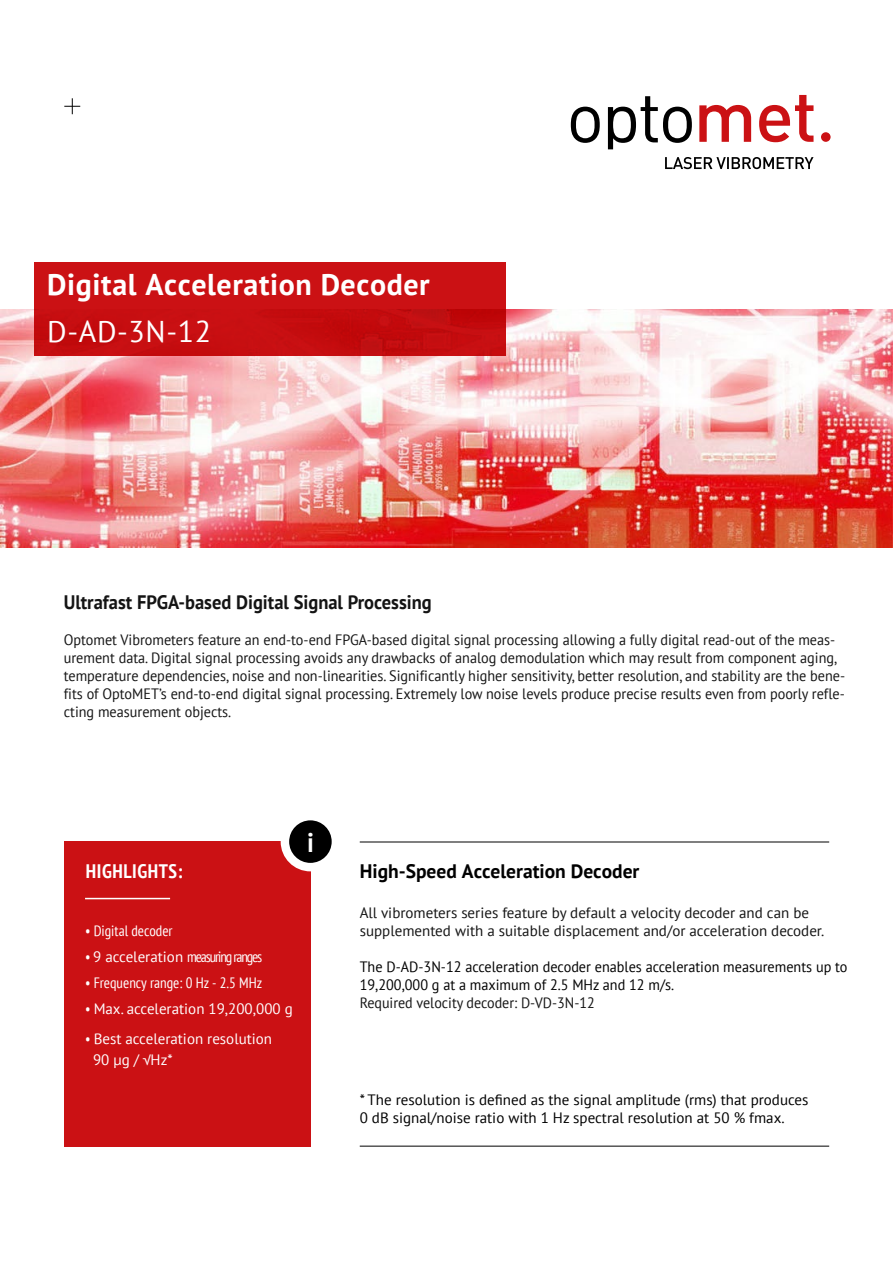
<style>
.page{position:relative;width:893px;height:1263px;background:#fff}
.page>*{position:absolute;margin:0;border:0;box-sizing:border-box;transform-origin:0 0}
.t1{font:700 30px "PT Sans";letter-spacing:.02em;color:#fff}
.t2{font:30px "PT Sans";color:#fff}
.t3{font:700 condensed 27.3px "PT Sans";color:#fff}
.t4{font:700 19.5px "PT Sans";color:#141414;scale:.95 1}
.t5{font:700 19.5px "PT Sans";color:#000}
.t6{font:700 condensed 19.5px "PT Sans";letter-spacing:.03em;color:#fff}
.t7{font:15px/18px "PT Sans";color:#141414;scale:.95 1}
.t8{font:15px/18px "PT Sans";color:#141414}
.t9{font:15px/18px "PT Sans";color:#000}
.t10{font:15px/18px "PT Sans";color:#000;scale:.95 1}
.t11{font:15px/21px "PT Sans";color:#fff}
.t12{font:condensed 15px "PT Sans";color:#fff}
.t13{font:15px "PT Sans";color:#141414;scale:.94 1}
.t14{font:condensed 15px "PT Sans";letter-spacing:-.075em;color:#fff}
.s1{font-stretch:normal}
.s2{font-stretch:condensed}
</style>
<div class="page">
<img style="left:0;top:309px;width:893px;height:238px">
<div style="left:34px;top:262px;width:472px;height:94px;background:#cb1114"></div>
<svg style="left:64px;top:98px;width:16px;height:16px"></svg>
<hr style="left:360px;top:842px;width:469px;height:1px;background:#000">
<hr style="left:360px;top:1146px;width:469px;height:1px;background:#000">
<div style="left:64px;top:842px;width:246px;height:305px;background:#cb1114"></div>
<hr style="left:85px;top:898px;width:85px;height:1px;background:#fff">
<div style="left:281px;top:812px;width:59px;height:59px;background:#fff;border-radius:50%"></div>
<div style="left:289px;top:820px;width:43px;height:43px;background:#000;border-radius:50%"></div>
<svg style="left:571px;top:96px;width:121px;height:53px"></svg>
<svg style="left:699px;top:95px;width:114px;height:47px"></svg>
<svg style="left:665px;top:157px;width:148px;height:12px"></svg>
<div style="left:821px;top:132px;width:10px;height:10px;background:#cb1114;border-radius:50%"></div>
<h1 class="t1" style="left:47px;top:265px;width:384px">Digital Acceleration Decoder</h1>
<h1 class="t2" style="left:47px;top:312px;width:165px">D-AD-3N-12</h1>
<h3 class="t4" style="left:64px;top:589px;width:389px">Ultrafast FPGA-based Digital Signal Processing</h3>
<p class="t7" style="left:64px;top:630px;width:824px">Optomet Vibrometers feature an end-to-end FPGA-based digital signal processing allowing a fully digital read-out of the meas&shy;urement data. Digital signal processing avoids any drawbacks of analog demodulation which may result from component aging, temperature dependencies, noise and non-linearities. Significantly higher sensitivity, better resolution, and stability are the bene&shy;fits of OptoMET’s end-to-end digital signal processing. Extremely low noise levels produce precise results even from poorly refle&shy;cting measurement objects.</p>
<h3 class="t6" style="left:86px;top:858px;width:98px">HIGHLIGHTS:</h3>
<h2 class="t3" style="left:307px;top:824px;width:8px">i</h2>
<p class="t12" style="left:85px;top:921px;width:89px">• Digital decoder</p>
<p class="t14" style="left:85px;top:947px;width:179px">• <span class="s1">9 acceleration</span> measuring ranges</p>
<p class="t12" style="left:85px;top:973px;width:179px">• Frequency range: 0 Hz - 2.5 MHz</p>
<p class="t11" style="left:85px;top:998px;width:209px"><span class="s2">•</span> Max. acceleration 19,200,000 g</p>
<p class="t11" style="left:93px;top:1028px;width:181px;text-indent:-8px"><span class="s2">•</span> Best acceleration resolution<br>90 µg / √Hz*</p>
<h3 class="t5" style="left:360px;top:858px;width:281px">High-Speed Acceleration Decoder</h3>
<p class="t8" style="left:360px;top:903px;width:466px">All vibrometers series feature by default a velocity decoder and can be supplemented with a suitable displacement and/or acceleration decoder.</p>
<p class="t10" style="left:360px;top:957px;width:515px">The D-AD-3N-12 acceleration decoder enables acceleration measurements up to<br>19,200,000 g at a maximum of 2.5 MHz and 12 m/s.</p>
<p class="t13" style="left:360px;top:993px;width:252px">Required velocity decoder: D-VD-3N-12</p>
<p class="t9" style="left:360px;top:1090px;width:450px">* The resolution is defined as the signal amplitude (rms) that produces<br>0 dB signal/noise ratio with 1 Hz spectral resolution at 50 % fmax.</p>
</div>
